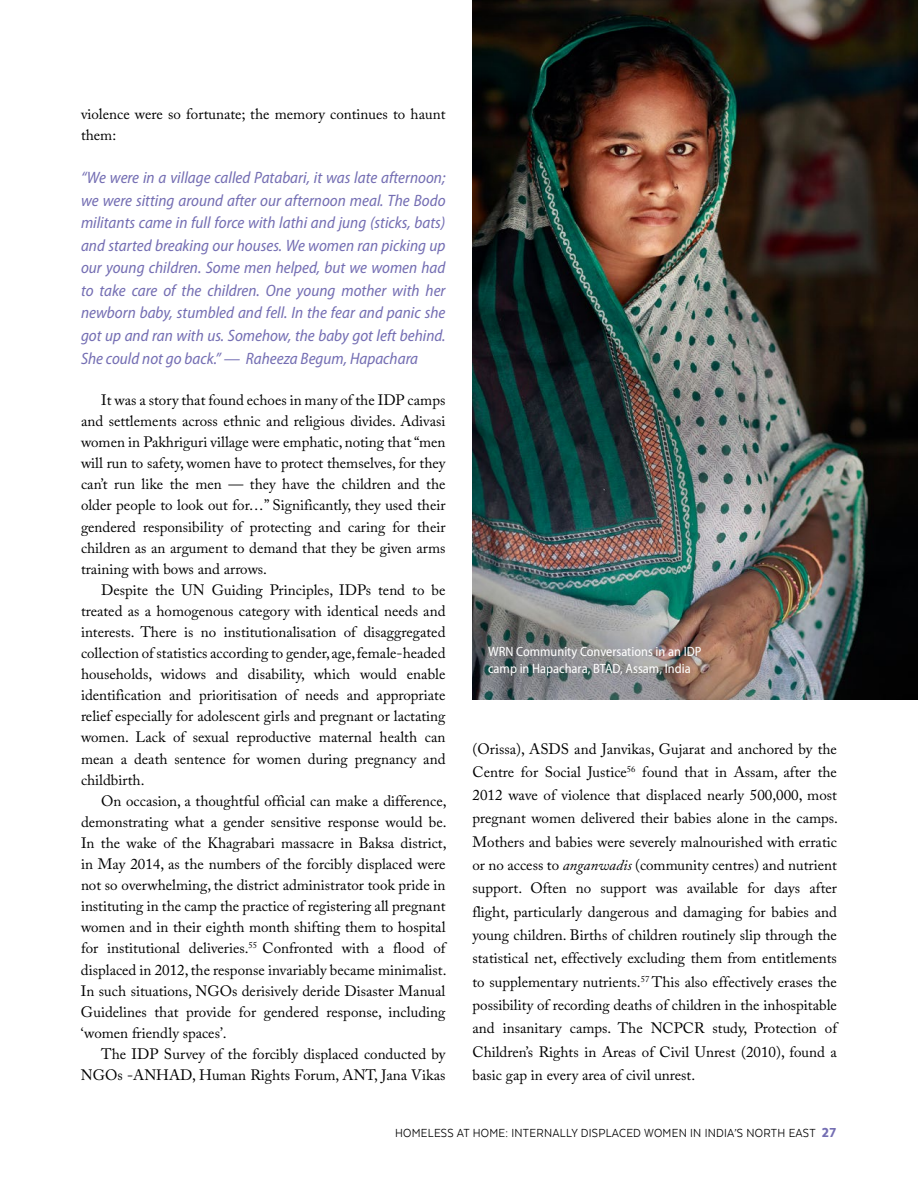
<style>
.page{position:relative;width:918px;height:1188px;background:#fff}
.page>*{position:absolute;margin:0;border:0;box-sizing:border-box;transform-origin:0 0}
.t1{font:italic semi-condensed 16.5px/22.6px "Myriad Pro";color:#746eb3;text-align:justify}
.t2{font:15px/21.1px "Adobe Caslon Pro";color:#000;text-align:justify}
.t3{font:semi-condensed 13.5px/16.5px "Myriad Pro";color:#fff}
.t4{font:13.5px "Texta Narrow";letter-spacing:.02em;color:#000}
.s1{font-style:italic}
.s2{font-weight:800;font-size:15px;color:#746eb3}
</style>
<div class="page">
<img style="left:472px;top:0;width:446px;height:700px">
<p class="t2" style="left:81px;top:103px;width:366px">violence were so fortunate; the memory continues to haunt them:</p>
<p class="t1" style="left:81px;top:167px;width:366px">“We were in a village called Patabari, it was late afternoon; we were sitting around after our afternoon meal. The Bodo militants came in full force with lathi and jung (sticks, bats) and started breaking our houses. We women ran picking up our young children. Some men helped, but we women had to take care of the children. One young mother with her newborn baby, stumbled and fell. In the fear and panic she got up and ran with us. Somehow, the baby got left behind.<br>She could not go back.” — Raheeza Begum, Hapachara</p>
<p class="t2" style="left:81px;top:389px;width:366px;text-indent:20px">It was a story that found echoes in many of the IDP camps and settlements across ethnic and religious divides. Adivasi women in Pakhriguri village were emphatic, noting that “men will run to safety, women have to protect themselves, for they can’t run like the men — they have the children and the older people to look out for…” Significantly, they used their gendered responsibility of protecting and caring for their children as an argument to demand that they be given arms training with bows and arrows.</p>
<p class="t2" style="left:81px;top:579px;width:366px;text-indent:20px">Despite the UN Guiding Principles, IDPs tend to be treated as a homogenous category with identical needs and interests. There is no institutionalisation of disaggregated collection of statistics according to gender, age, female-headed households, widows and disability, which would enable identification and prioritisation of needs and appropriate relief especially for adolescent girls and pregnant or lactating women. Lack of sexual reproductive maternal health can mean a death sentence for women during pregnancy and childbirth.</p>
<p class="t2" style="left:81px;top:790px;width:367px;text-indent:20px">On occasion, a thoughtful official can make a difference, demonstrating what a gender sensitive response would be.<br>In the wake of the Khagrabari massacre in Baksa district, in May 2014, as the numbers of the forcibly displaced were not so overwhelming, the district administrator took pride in instituting in the camp the practice of registering all pregnant women and in their eighth month shifting them to hospital for institutional deliveries.<sup>55</sup> Confronted with a flood of displaced in 2012, the response invariably became minimalist.<br>In such situations, NGOs derisively deride Disaster Manual Guidelines that provide for gendered response, including ‘women friendly spaces’.</p>
<p class="t2" style="left:81px;top:1043px;width:366px;text-align:right">The IDP Survey of the forcibly displaced conducted by<br>NGOs -ANHAD, Human Rights Forum, ANT, Jana Vikas</p>
<p class="t3" style="left:488px;top:644px;width:215px">WRN Community Conversations in an IDP camp in Hapachara, BTAD, Assam, India</p>
<p class="t2" style="left:472px;top:737px;width:367px;line-height:23.2px">(Orissa), ASDS and Janvikas, Gujarat and anchored by the Centre for Social Justice<sup>56</sup> found that in Assam, after the 2012 wave of violence that displaced nearly 500,000, most pregnant women delivered their babies alone in the camps.<br>Mothers and babies were severely malnourished with erratic or no access to <span class="s1">anganwadis</span> (community centres) and nutrient support. Often no support was available for days after flight, particularly dangerous and damaging for babies and young children. Births of children routinely slip through the statistical net, effectively excluding them from entitlements to supplementary nutrients.<sup>57</sup> This also effectively erases the possibility of recording deaths of children in the inhospitable and insanitary camps. The NCPCR study, Protection of Children’s Rights in Areas of Civil Unrest (2010), found a basic gap in every area of civil unrest.</p>
<p class="t4" style="left:395px;top:1126px;width:442px">HOMELESS AT HOME: INTERNALLY DISPLACED WOMEN IN INDIA’S NORTH EAST <span class="s2">27</span></p>
</div>
